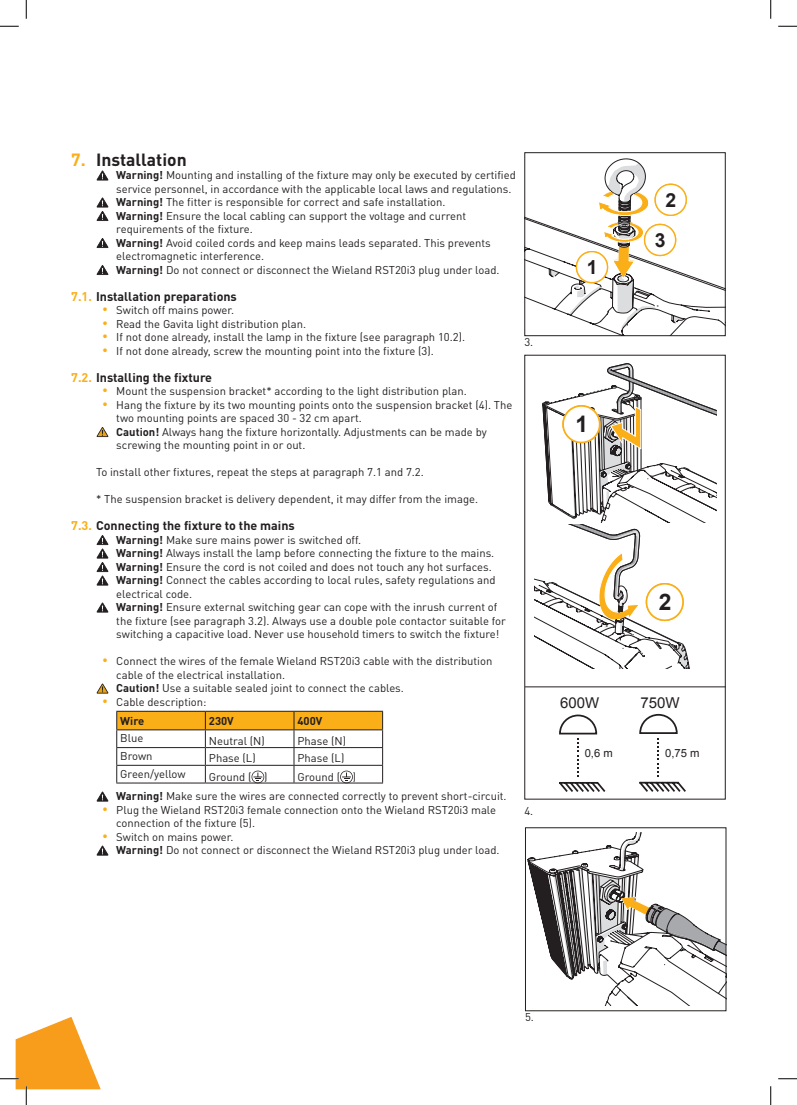
<style>
.page{position:relative;width:797px;height:1105px;background:#fff}
.page>*{position:absolute;margin:0;border:0;box-sizing:border-box;transform-origin:0 0}
.t1{font:700 22.75px "Arial";color:#231f20}
.t2{font:700 19.38px/40.1px "Arial";color:#231f20;text-align:center}
.t3{font:700 17.5px "DIN Pro";color:#231f20}
.t4{font:15px "Arial";color:#231f20}
.t5{font:14.88px "Arial";color:#231f20}
.t6{font:700 12.5px "DIN Pro";color:#231f20}
.t7{font:11.25px/13.5px "DIN Pro";color:#231f20}
.t8{font:11.25px "Arial";color:#231f20}
.t9{font:700 11.25px "DIN Pro";color:#231f20}
.s1{color:#faaf18}
.s2{font-weight:700}
</style>
<div class="page">
<svg style="left:96px;top:170px;width:13px;height:11px"></svg>
<svg style="left:96px;top:197px;width:13px;height:24px"></svg>
<svg style="left:96px;top:238px;width:13px;height:10px"></svg>
<svg style="left:96px;top:265px;width:13px;height:10px"></svg>
<svg style="left:96px;top:427px;width:13px;height:10px"></svg>
<svg style="left:96px;top:535px;width:13px;height:51px"></svg>
<svg style="left:96px;top:602px;width:13px;height:11px"></svg>
<svg style="left:96px;top:683px;width:13px;height:11px"></svg>
<div style="left:117px;top:711px;width:88px;height:19px;background:#faaf18"></div>
<hr style="left:116px;top:711px;width:89px;height:1px;background:#231f20">
<hr style="left:116px;top:729px;width:89px;height:1px;background:#231f20">
<hr style="left:116px;top:747px;width:89px;height:1px;background:#231f20">
<hr style="left:116px;top:765px;width:89px;height:1px;background:#231f20">
<svg style="left:116px;top:712px;width:1px;height:70px"></svg>
<hr style="left:116px;top:782px;width:89px;height:1px;background:#231f20">
<svg style="left:205px;top:711px;width:178px;height:72px"></svg>
<svg style="left:96px;top:791px;width:13px;height:11px"></svg>
<svg style="left:96px;top:845px;width:13px;height:11px"></svg>
<svg style="left:526px;top:158px;width:197px;height:176px"></svg>
<div style="left:524px;top:152px;width:201px;height:184px;border:1px solid #231f20"></div>
<div style="left:524px;top:355px;width:201px;height:444px;border:1px solid #231f20"></div>
<svg style="left:527px;top:833px;width:200px;height:173px"></svg>
<hr style="left:525px;top:686px;width:200px;height:1px;background:#231f20">
<svg style="left:534px;top:363px;width:182px;height:306px"></svg>
<svg style="left:559px;top:714px;width:47px;height:78px"></svg>
<svg style="left:639px;top:713px;width:47px;height:79px"></svg>
<svg style="left:0;top:25px;width:19px;height:2px"></svg>
<svg style="left:778px;top:25px;width:19px;height:2px"></svg>
<svg style="left:778px;top:1078px;width:19px;height:1px"></svg>
<svg style="left:25px;top:0;width:2px;height:19px"></svg>
<svg style="left:0;top:1017px;width:101px;height:88px"></svg>
<svg style="left:770px;top:0;width:1px;height:19px"></svg>
<svg style="left:770px;top:1086px;width:1px;height:19px"></svg>
<h3 class="t3" style="left:71px;top:145px;width:117px"><span class="s1">7.</span> Installation</h3>
<p class="t7" style="left:116px;top:167px;width:401px"><span class="s2">Warning!</span> Mounting and installing of the fixture may only be executed by certified service personnel, in accordance with the applicable local laws and regulations.<br><span class="s2">Warning!</span> The fitter is responsible for correct and safe installation.<br><span class="s2">Warning!</span> Ensure the local cabling can support the voltage and current requirements of the fixture.<br><span class="s2">Warning!</span> Avoid coiled cords and keep mains leads separated. This prevents electromagnetic interference.<br><span class="s2">Warning!</span> Do not connect or disconnect the Wieland RST20i3 plug under load.</p>
<p class="t6" style="left:71px;top:286px;width:167px"><span class="s1">7.1.</span> Installation preparations</p>
<p class="t7" style="left:102px;top:302px;width:134px"><span class="s1">•</span> Switch off mains power.</p>
<p class="t7" style="left:102px;top:316px;width:206px"><span class="s1">•</span> Read the Gavita light distribution plan.</p>
<p class="t7" style="left:102px;top:329px;width:364px"><span class="s1">•</span> If not done already, install the lamp in the fixture (see paragraph 10.2).</p>
<p class="t7" style="left:102px;top:343px;width:333px"><span class="s1">•</span> If not done already, screw the mounting point into the fixture (3).</p>
<p class="t6" style="left:71px;top:367px;width:142px"><span class="s1">7.2.</span> Installing the fixture</p>
<p class="t7" style="left:102px;top:383px;width:366px"><span class="s1">•</span> Mount the suspension bracket* according to the light distribution plan.</p>
<p class="t7" style="left:116px;top:397px;width:397px;text-indent:-14px"><span class="s1">•</span> Hang the fixture by its two mounting points onto the suspension bracket (4). The two mounting points are spaced 30 - 32 cm apart.<br><span class="s2">Caution!</span> Always hang the fixture horizontally. Adjustments can be made by screwing the mounting point in or out.</p>
<p class="t7" style="left:96px;top:464px;width:329px">To install other fixtures, repeat the steps at paragraph 7.1 and 7.2.</p>
<p class="t7" style="left:96px;top:491px;width:383px">* The suspension bracket is delivery dependent, it may differ from the image.</p>
<p class="t6" style="left:71px;top:515px;width:225px"><span class="s1">7.3.</span> Connecting the fixture to the mains</p>
<p class="t7" style="left:116px;top:532px;width:391px"><span class="s2">Warning!</span> Make sure mains power is switched off.<br><span class="s2">Warning!</span> Always install the lamp before connecting the fixture to the mains.<br><span class="s2">Warning!</span> Ensure the cord is not coiled and does not touch any hot surfaces.<br><span class="s2">Warning!</span> Connect the cables according to local rules, safety regulations and electrical code.<br><span class="s2">Warning!</span> Ensure external switching gear can cope with the inrush current of the fixture (see paragraph 3.2). Always use a double pole contactor suitable for switching a capacitive load. Never use household timers to switch the fixture!</p>
<p class="t7" style="left:116px;top:653px;width:377px;text-indent:-14px"><span class="s1">•</span> Connect the wires of the female Wieland RST20i3 cable with the distribution cable of the electrical installation.<br><span class="s2">Caution!</span> Use a suitable sealed joint to connect the cables.</p>
<p class="t7" style="left:120px;top:691px;width:88px;line-height:19px;text-indent:-18px"><span class="s1">•</span> Cable description:<br><span class="s2">Wire</span></p>
<p class="t9" style="left:209px;top:711px;width:26px">230V</p>
<p class="t9" style="left:297px;top:711px;width:26px">400V</p>
<p class="t7" style="left:120px;top:730px;width:25px">Blue</p>
<p class="t7" style="left:209px;top:733px;width:57px">Neutral (N)</p>
<p class="t7" style="left:297px;top:733px;width:50px">Phase (N)</p>
<p class="t7" style="left:120px;top:748px;width:34px">Brown</p>
<p class="t7" style="left:209px;top:750px;width:48px">Phase (L)</p>
<p class="t7" style="left:297px;top:750px;width:48px">Phase (L)</p>
<p class="t7" style="left:120px;top:766px;width:67px">Green/yellow</p>
<p class="t7" style="left:209px;top:769px;width:60px">Ground ( )</p>
<p class="t7" style="left:116px;top:766px;width:392px;line-height:19.5px;text-indent:181px">Ground ( )<br><span class="s2">Warning!</span> Make sure the wires are connected correctly to prevent short-circuit.</p>
<p class="t7" style="left:116px;top:802px;width:381px;text-indent:-14px"><span class="s1">•</span> Plug the Wieland RST20i3 female connection onto the Wieland RST20i3 male connection of the fixture (5).</p>
<p class="t7" style="left:116px;top:829px;width:385px;text-indent:-14px"><span class="s1">•</span> Switch on mains power.<br><span class="s2">Warning!</span> Do not connect or disconnect the Wieland RST20i3 plug under load.</p>
<p class="t7" style="left:524px;top:334px;width:10px">3.</p>
<p class="t7" style="left:524px;top:803px;width:10px">4.</p>
<h2 class="t2" style="left:585px;top:248px;width:15px">B1</h2>
<h1 class="t1" style="left:574px;top:409px;width:18px">B1</h1>
<h3 class="t5" style="left:560px;top:693px;width:40px">600W</h3>
<p class="t8" style="left:584px;top:746px;width:29px">0,6 m</p>
<h2 class="t2" style="left:654px;top:180px;width:26px">B2<br>B3</h2>
<h1 class="t1" style="left:657px;top:587px;width:18px">B2</h1>
<h3 class="t4" style="left:640px;top:693px;width:41px">750W</h3>
<p class="t8" style="left:665px;top:745px;width:36px">0,75 m</p>
<p class="t7" style="left:525px;top:1009px;width:10px">5.</p>
</div>
